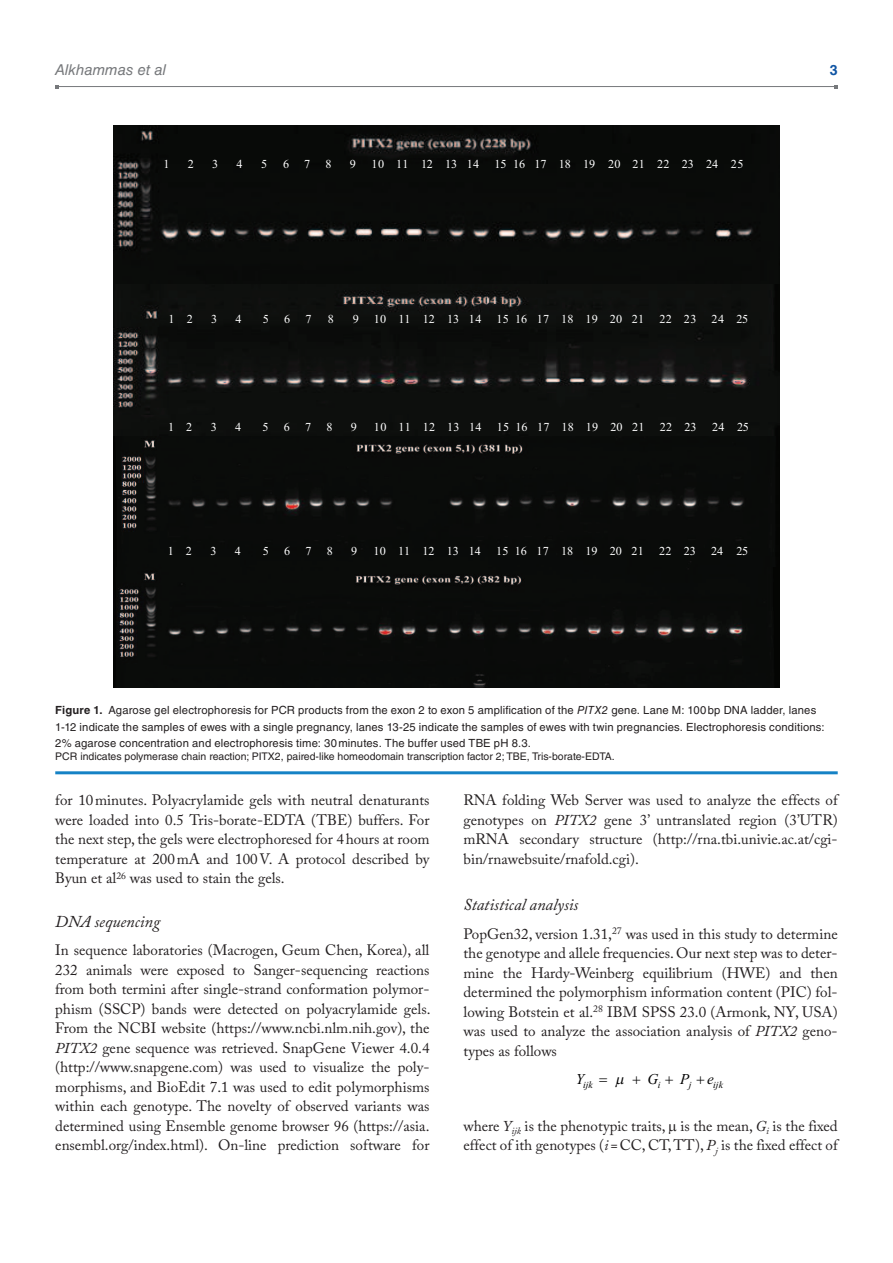
<style>
.page{position:relative;width:893px;height:1263px;background:#fff}
.page>*{position:absolute;margin:0;border:0;box-sizing:border-box;transform-origin:0 0}
.t1{font:italic 16.5px "Adobe Caslon Pro";color:#231f20}
.t2{font:15px/19.5px "Adobe Caslon Pro";color:#231f20;text-align:justify}
.t3{font:italic 15px "Helvetica LT Std";color:#76787b}
.t4{font:italic 15px "Times New Roman";color:#000}
.t5{font:700 14.25px "Helvetica LT Std";color:#1055a4}
.t6{font:12.15px "Times New Roman";color:#fff}
.t7{font:11.25px/16.5px "Helvetica LT Std";letter-spacing:.015em;color:#231f20}
.t8{font:10.5px "Helvetica LT Std";color:#231f20}
.t9{font:italic 9.75px "Times New Roman";color:#000}
.s1{font-weight:700}
.s2{font-style:italic}
</style>
<div class="page">
<hr style="left:57px;top:86px;width:779px;height:1px;background:#76787b">
<hr style="left:55px;top:771px;width:783px;height:3px;background:#1582c5">
<img style="left:113px;top:125px;width:666px;height:562px">
<p class="t3" style="left:55px;top:61px;width:112px">Alkhammas et al</p>
<p class="t5" style="left:830px;top:61px;width:9px">3</p>
<p class="t6" style="left:163px;top:157px;width:8px">1</p>
<p class="t6" style="left:188px;top:157px;width:8px">2</p>
<p class="t6" style="left:212px;top:157px;width:8px">3</p>
<p class="t6" style="left:236px;top:157px;width:8px">4</p>
<p class="t6" style="left:261px;top:157px;width:8px">5</p>
<p class="t6" style="left:283px;top:157px;width:50px">6 7 8</p>
<p class="t6" style="left:350px;top:157px;width:8px">9</p>
<p class="t6" style="left:372px;top:157px;width:373px">10 11 12 13 14 15 16 17 18 19 20 21 22 23 24 25</p>
<p class="t6" style="left:168px;top:312px;width:26px">1 2</p>
<p class="t6" style="left:211px;top:312px;width:8px">3</p>
<p class="t6" style="left:236px;top:312px;width:8px">4</p>
<p class="t6" style="left:263px;top:312px;width:50px">5 6 7</p>
<p class="t6" style="left:328px;top:312px;width:8px">8</p>
<p class="t6" style="left:353px;top:312px;width:397px">9 10 11 12 13 14 15 16 17 18 19 20 21 22 23 24 25</p>
<p class="t6" style="left:168px;top:420px;width:26px">1 2</p>
<p class="t6" style="left:211px;top:420px;width:8px">3</p>
<p class="t6" style="left:235px;top:420px;width:8px">4</p>
<p class="t6" style="left:263px;top:420px;width:71px">5 6 7 8</p>
<p class="t6" style="left:351px;top:420px;width:8px">9</p>
<p class="t6" style="left:374px;top:420px;width:324px">10 11 12 13 14 15 16 17 18 19 20 21 22 23</p>
<p class="t6" style="left:712px;top:420px;width:38px">24 25</p>
<p class="t6" style="left:168px;top:544px;width:26px">1 2</p>
<p class="t6" style="left:210px;top:544px;width:8px">3</p>
<p class="t6" style="left:235px;top:544px;width:8px">4</p>
<p class="t6" style="left:263px;top:544px;width:71px">5 6 7 8</p>
<p class="t6" style="left:351px;top:544px;width:8px">9</p>
<p class="t6" style="left:373px;top:544px;width:376px">10 11 12 13 14 15 16 17 18 19 20 21 22 23 24 25</p>
<p class="t7" style="left:55px;top:702px;width:771px"><span class="s1">Figure 1.</span> Agarose gel electrophoresis for PCR products from the exon 2 to exon 5 amplification of the <span class="s2">PITX2</span> gene. Lane M: 100bp DNA ladder, lanes<br>1-12 indicate the samples of ewes with a single pregnancy, lanes 13-25 indicate the samples of ewes with twin pregnancies. Electrophoresis conditions:<br>2% agarose concentration and electrophoresis time: 30minutes. The buffer used TBE pH 8.3.</p>
<p class="t8" style="left:55px;top:750px;width:561px">PCR indicates polymerase chain reaction; PITX2, paired-like homeodomain transcription factor 2; TBE, Tris-borate-EDTA.</p>
<p class="t2" style="left:55px;top:790px;width:376px">for 10minutes. Polyacrylamide gels with neutral denaturants were loaded into 0.5 Tris-borate-EDTA (TBE) buffers. For the next step, the gels were electrophoresed for 4hours at room temperature at 200mA and 100V. A protocol described by Byun et al<sup>26</sup> was used to stain the gels.</p>
<p class="t1" style="left:55px;top:911px;width:106px">DNA sequencing</p>
<p class="t2" style="left:55px;top:940px;width:377px">In sequence laboratories (Macrogen, Geum Chen, Korea), all 232 animals were exposed to Sanger-sequencing reactions from both termini after single-strand conformation polymor&shy;phism (SSCP) bands were detected on polyacrylamide gels.<br>From the NCBI website (https://www.ncbi.nlm.nih.gov), the <span class="s2">PITX2</span> gene sequence was retrieved. SnapGene Viewer 4.0.4 (http://www.snapgene.com) was used to visualize the poly&shy;morphisms, and BioEdit 7.1 was used to edit polymorphisms within each genotype. The novelty of observed variants was determined using Ensemble genome browser 96 (https://asia. ensembl.org/index.html). On-line prediction software for</p>
<p class="t2" style="left:463px;top:790px;width:376px">RNA folding Web Server was used to analyze the effects of genotypes on <span class="s2">PITX2</span> gene 3’ untranslated region (3’UTR) mRNA secondary structure (http://rna.tbi.univie.ac.at/cgi&shy;bin/rnawebsuite/rnafold.cgi).</p>
<p class="t1" style="left:463px;top:895px;width:116px">Statistical analysis</p>
<p class="t2" style="left:463px;top:924px;width:376px">PopGen32, version 1.31,<sup>27</sup> was used in this study to determine the genotype and allele frequencies. Our next step was to deter&shy;mine the Hardy-Weinberg equilibrium (HWE) and then determined the polymorphism information content (PIC) fol&shy;lowing Botstein et al.<sup>28</sup> IBM SPSS 23.0 (Armonk, NY, USA) was used to analyze the association analysis of <span class="s2">PITX2</span> geno&shy;types as follows</p>
<p class="t4" style="left:576px;top:1071px;width:10px">Y</p>
<p class="t4" style="left:647px;top:1071px;width:12px">G</p>
<p class="t4" style="left:680px;top:1071px;width:35px">P e</p>
<p class="t9" style="left:583px;top:1079px;width:11px">ijk</p>
<p class="t9" style="left:658px;top:1079px;width:4px">i</p>
<p class="t9" style="left:689px;top:1079px;width:4px">j</p>
<p class="t9" style="left:713px;top:1079px;width:11px">ijk</p>
<p class="t2" style="left:463px;top:1116px;width:376px">where <span class="s2">Y</span><sub>ijk</sub> is the phenotypic traits, is the mean, <span class="s2">G</span><sub>i</sub> is the fixed effect of ith genotypes (<span class="s2">i</span> =CC, CT, TT), <span class="s2">P</span><sub>j</sub> is the fixed effect of</p>
</div>
